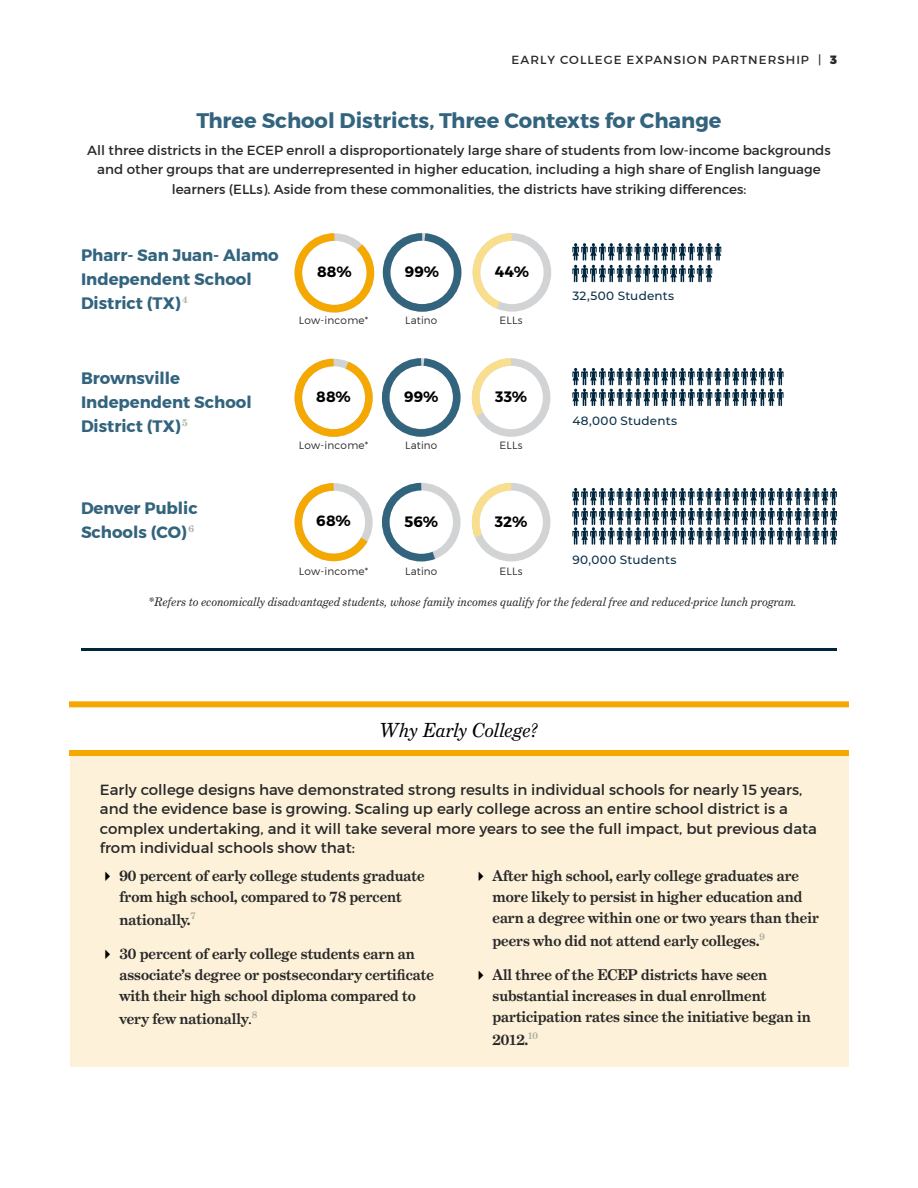
<style>
.page{position:relative;width:918px;height:1188px;background:#fff}
.page>*{position:absolute;margin:0;border:0;box-sizing:border-box;transform-origin:0 0}
.t1{font:700 21px "Montserrat";color:#33647e}
.t2{font:italic 19.5px "Grad";letter-spacing:.005em;color:#000}
.t3{font:700 16.5px/24px "Montserrat";color:#33647e}
.t4{font:700 15px/21px "Grad";color:#292829}
.t5{font:15px/19.5px "Montserrat";color:#292829}
.t6{font:700 15px "Montserrat";letter-spacing:.015em;color:#000}
.t7{font:13.5px/19.5px "Montserrat";color:#292829;text-align:center}
.t8{font:italic 12px "Grad";color:#292829}
.t9{font:500 12px "Montserrat";letter-spacing:.02em;color:#0d3148}
.t10{font:12px "Montserrat";letter-spacing:.085em;color:#292829}
.t11{font:300 10.5px "Montserrat";letter-spacing:.015em;color:#292829}
.s1{font-weight:900}
.s2{font-weight:400;color:#000}
</style>
<div class="page">
<div style="left:70px;top:751px;width:779px;height:315px;background:#fdf2d9"></div>
<div style="left:69px;top:701px;width:780px;height:6px;background:#f5a800"></div>
<div style="left:69px;top:750px;width:780px;height:6px;background:#f5a800"></div>
<svg style="left:572px;top:243px;width:149px;height:39px"></svg>
<svg style="left:572px;top:368px;width:212px;height:38px"></svg>
<svg style="left:572px;top:488px;width:265px;height:57px"></svg>
<div style="left:383px;top:233px;width:78px;height:79px;border:8px solid #33647e;border-radius:35px"></div>
<div style="left:473px;top:233px;width:78px;height:79px;border:8px solid #d1d3d4;border-radius:50%"></div>
<svg style="left:472px;top:233px;width:48px;height:79px"></svg>
<svg style="left:294px;top:233px;width:81px;height:80px"></svg>
<div style="left:382px;top:358px;width:78px;height:79px;border:8px solid #33647e;border-radius:35px"></div>
<div style="left:472px;top:358px;width:78px;height:79px;border:8px solid #d1d3d4;border-radius:50%"></div>
<svg style="left:471px;top:358px;width:48px;height:66px"></svg>
<svg style="left:294px;top:358px;width:79px;height:79px"></svg>
<div style="left:382px;top:483px;width:79px;height:78px;border:8px solid #d1d3d4;border-radius:50%"></div>
<div style="left:472px;top:483px;width:78px;height:78px;border:8px solid #d1d3d4;border-radius:50%"></div>
<svg style="left:471px;top:482px;width:48px;height:64px"></svg>
<svg style="left:294px;top:482px;width:150px;height:80px"></svg>
<hr style="left:81px;top:648px;width:756px;height:2px;background:#00263e">
<p class="t10" style="left:512px;top:52px;width:327px">EARLY COLLEGE EXPANSION PARTNERSHIP | <span class="s1">3</span></p>
<h1 class="t1" style="left:196px;top:108px;width:527px">Three School Districts, Three Contexts for Change</h1>
<p class="t7" style="left:87px;top:140px;width:745px">All three districts in the ECEP enroll a disproportionately large share of students from low-income backgrounds and other groups that are underrepresented in higher education, including a high share of English language learners (ELLs). Aside from these commonalities, the districts have striking differences:</p>
<p class="t3" style="left:81px;top:243px;width:199px">Pharr- San Juan- Alamo<br>Independent School<br>District (TX) <sup>4</sup></p>
<p class="t3" style="left:81px;top:366px;width:172px">Brownsville<br>Independent School<br>District (TX) <sup>5</sup></p>
<p class="t3" style="left:81px;top:496px;width:118px">Denver Public<br>Schools (CO) <sup>6</sup></p>
<p class="t6" style="left:317px;top:262px;width:36px">88%</p>
<p class="t6" style="left:405px;top:262px;width:36px">99%</p>
<p class="t6" style="left:495px;top:262px;width:36px">44%</p>
<p class="t11" style="left:299px;top:314px;width:71px">Low-income*</p>
<p class="t11" style="left:405px;top:314px;width:34px">Latino</p>
<p class="t11" style="left:500px;top:314px;width:25px">ELLs</p>
<p class="t6" style="left:316px;top:388px;width:36px">88%</p>
<p class="t6" style="left:404px;top:388px;width:36px">99%</p>
<p class="t6" style="left:495px;top:388px;width:34px">33%</p>
<p class="t11" style="left:299px;top:438px;width:71px">Low-income*</p>
<p class="t11" style="left:405px;top:438px;width:34px">Latino</p>
<p class="t11" style="left:500px;top:438px;width:25px">ELLs</p>
<p class="t6" style="left:316px;top:511px;width:36px">68%</p>
<p class="t6" style="left:404px;top:512px;width:35px">56%</p>
<p class="t6" style="left:495px;top:512px;width:34px">32%</p>
<p class="t11" style="left:299px;top:564px;width:71px">Low-income*</p>
<p class="t11" style="left:405px;top:564px;width:34px">Latino</p>
<p class="t11" style="left:500px;top:564px;width:25px">ELLs</p>
<p class="t9" style="left:572px;top:288px;width:103px">32,500 Students</p>
<p class="t9" style="left:572px;top:412px;width:106px">48,000 Students</p>
<p class="t9" style="left:572px;top:551px;width:106px">90,000 Students</p>
<p class="t8" style="left:148px;top:594px;width:650px">*Refers to economically disadvantaged students, whose family incomes qualify for the federal free and reduced-price lunch program.</p>
<h2 class="t2" style="left:380px;top:718px;width:159px">Why Early College?</h2>
<p class="t5" style="left:100px;top:780px;width:719px">Early college designs have demonstrated strong results in individual schools for nearly 15 years, and the evidence base is growing. Scaling up early college across an entire school district is a complex undertaking, and it will take several more years to see the full impact, but previous data from individual schools show that:</p>
<p class="t4" style="left:119px;top:865px;width:307px">90 percent of early college students graduate from high school, compared to 78 percent</p>
<p class="t4" style="left:119px;top:909px;width:78px">nationally.<sup>7</sup></p>
<p class="t4" style="left:119px;top:943px;width:316px">30 percent of early college students earn an associate’s degree or postsecondary certificate with their high school diploma compared to</p>
<p class="t4" style="left:119px;top:1008px;width:139px">very few nationally<span class="s2">.</span><sup>8</sup></p>
<p class="t4" style="left:493px;top:865px;width:328px">After high school, early college graduates are more likely to persist in higher education and earn a degree within one or two years than their</p>
<p class="t4" style="left:493px;top:930px;width:274px">peers who did not attend early colleges.<sup>9</sup></p>
<p class="t4" style="left:493px;top:964px;width:320px">All three of the ECEP districts have seen substantial increases in dual enrollment participation rates since the initiative began in</p>
<p class="t4" style="left:493px;top:1029px;width:47px">2012.<sup>10</sup></p>
</div>
